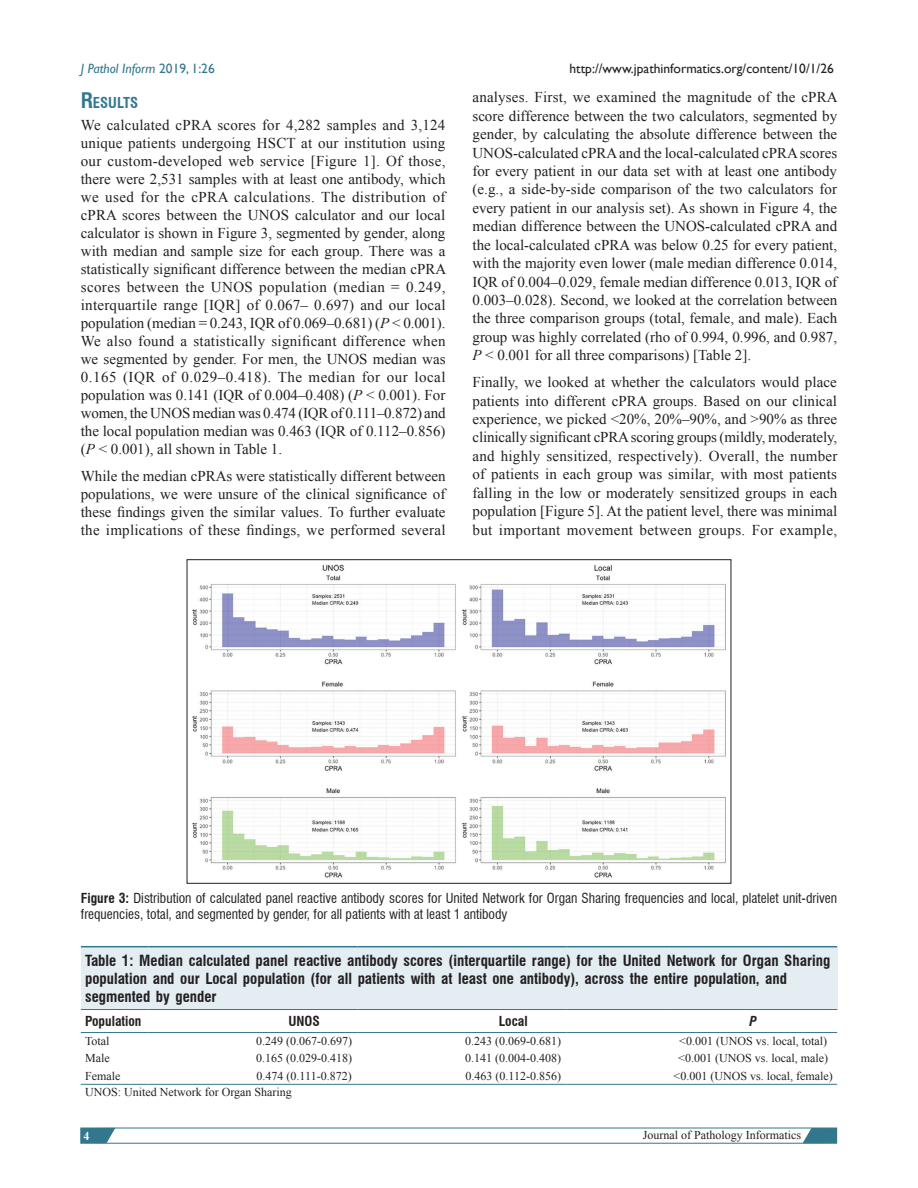
<style>
.page{position:relative;width:918px;height:1188px;background:#fff}
.page>*{position:absolute;margin:0;border:0;box-sizing:border-box;transform-origin:0 0}
.TX{font:15px/18.5px "Times New Roman";color:#231f20;text-align:justify}
.TT{font:700 condensed 15px/18px "Swiss 721 BT";color:#231f20}
.t1{font:700 condensed 14.7px "Swiss 721 BT";color:#33778f}
.FGC{font:condensed 13.5px/16.2px "Swiss 721 BT";color:#231f20}
.t2{font:13.5px "Gill Sans";color:#231f20}
.t3{font:italic 13.5px "Gill Sans";color:#33778f}
.TCH{font:700 condensed 13.5px "Swiss 721 BT";color:#231f20}
.TCH-2{font:italic 700 condensed 13.5px "Swiss 721 BT";color:#231f20}
.TB{font:12px "Times New Roman";color:#231f20}
.TBL{font:12px "Times New Roman";color:#231f20}
.TFN{font:12px "Times New Roman";color:#231f20}
.t4{font:700 12px "Times New Roman";color:#fff}
.s1{font-style:normal}
.s2{font-size:21px}
.s3{font-style:italic}
.s4{font-weight:700}
</style>
<div class="page">
<svg style="left:80px;top:1128px;width:758px;height:16px"></svg>
<img style="left:192px;top:564px;width:534px;height:314px">
<div style="left:81px;top:947px;width:756px;height:63px;background:#e4edf2"></div>
<hr style="left:81px;top:1084px;width:67px;height:1px;background:#33778f">
<hr style="left:148px;top:1084px;width:103px;height:1px;background:#33778f">
<hr style="left:251px;top:1084px;width:106px;height:1px;background:#33778f">
<hr style="left:357px;top:1084px;width:103px;height:1px;background:#33778f">
<hr style="left:460px;top:1084px;width:107px;height:1px;background:#33778f">
<hr style="left:567px;top:1084px;width:102px;height:1px;background:#33778f">
<hr style="left:669px;top:1084px;width:168px;height:1px;background:#33778f">
<hr style="left:81px;top:1032px;width:67px;height:1px;background:#33778f">
<hr style="left:148px;top:1032px;width:103px;height:1px;background:#33778f">
<hr style="left:251px;top:1032px;width:106px;height:1px;background:#33778f">
<hr style="left:357px;top:1032px;width:103px;height:1px;background:#33778f">
<hr style="left:460px;top:1032px;width:107px;height:1px;background:#33778f">
<hr style="left:567px;top:1032px;width:102px;height:1px;background:#33778f">
<hr style="left:669px;top:1032px;width:168px;height:1px;background:#33778f">
<hr style="left:81px;top:946px;width:67px;height:1px;background:#33778f">
<hr style="left:148px;top:946px;width:103px;height:1px;background:#33778f">
<hr style="left:251px;top:946px;width:106px;height:1px;background:#33778f">
<hr style="left:357px;top:946px;width:103px;height:1px;background:#33778f">
<hr style="left:460px;top:946px;width:107px;height:1px;background:#33778f">
<hr style="left:567px;top:946px;width:102px;height:1px;background:#33778f">
<hr style="left:669px;top:946px;width:168px;height:1px;background:#33778f">
<hr style="left:81px;top:1009px;width:67px;height:1px;background:#33778f">
<hr style="left:148px;top:1009px;width:103px;height:1px;background:#33778f">
<hr style="left:251px;top:1009px;width:106px;height:1px;background:#33778f">
<hr style="left:357px;top:1009px;width:103px;height:1px;background:#33778f">
<hr style="left:460px;top:1009px;width:107px;height:1px;background:#33778f">
<hr style="left:567px;top:1009px;width:102px;height:1px;background:#33778f">
<hr style="left:669px;top:1009px;width:168px;height:1px;background:#33778f">
<p class="t3" style="left:81px;top:61px;width:135px">J Pathol Inform <span class="s1">2019, 1:26</span></p>
<p class="t2" style="left:570px;top:61px;width:266px">http://www.jpathinformatics.org/content/10/1/26</p>
<h1 class="t1" style="left:81px;top:94px;width:59px"><span class="s2">R</span>ESULTS</h1>
<p class="TX" style="left:81px;top:116px;width:367px;line-height:18px">We calculated cPRA scores for 4,282 samples and 3,124 unique patients undergoing HSCT at our institution using our custom‑developed web service [Figure 1]. Of those, there were 2,531 samples with at least one antibody, which we used for the cPRA calculations. The distribution of cPRA scores between the UNOS calculator and our local calculator is shown in Figure 3, segmented by gender, along with median and sample size for each group. There was a statistically significant difference between the median cPRA scores between the UNOS population (median = 0.249, interquartile range [IQR] of 0.067– 0.697) and our local population (median = 0.243, IQR of 0.069–0.681) (<span class="s3">P</span> &lt; 0.001).<br>We also found a statistically significant difference when we segmented by gender. For men, the UNOS median was 0.165 (IQR of 0.029–0.418). The median for our local population was 0.141 (IQR of 0.004–0.408) (<span class="s3">P</span> &lt; 0.001). For women, the UNOS median was 0.474 (IQR of 0.111–0.872) and the local population median was 0.463 (IQR of 0.112–0.856) (<span class="s3">P</span> &lt; 0.001), all shown in Table 1.</p>
<p class="TX" style="left:81px;top:466px;width:366px;line-height:18px">While the median cPRAs were statistically different between populations, we were unsure of the clinical significance of these findings given the similar values. To further evaluate the implications of these findings, we performed several</p>
<p class="TX" style="left:472px;top:88px;width:367px">analyses. First, we examined the magnitude of the cPRA score difference between the two calculators, segmented by gender, by calculating the absolute difference between the UNOS‑calculated cPRA and the local‑calculated cPRA scores for every patient in our data set with at least one antibody (e.g., a side‑by‑side comparison of the two calculators for every patient in our analysis set). As shown in Figure 4, the median difference between the UNOS‑calculated cPRA and the local‑calculated cPRA was below 0.25 for every patient, with the majority even lower (male median difference 0.014, IQR of 0.004–0.029, female median difference 0.013, IQR of 0.003–0.028). Second, we looked at the correlation between the three comparison groups (total, female, and male). Each group was highly correlated (rho of 0.994, 0.996, and 0.987, <span class="s3">P</span> &lt; 0.001 for all three comparisons) [Table 2].</p>
<p class="TX" style="left:472px;top:372px;width:366px">Finally, we looked at whether the calculators would place patients into different cPRA groups. Based on our clinical experience, we picked &lt;20%, 20%–90%, and &gt;90% as three clinically significant cPRA scoring groups (mildly, moderately, and highly sensitized, respectively). Overall, the number of patients in each group was similar, with most patients falling in the low or moderately sensitized groups in each population [Figure 5]. At the patient level, there was minimal but important movement between groups. For example,</p>
<p class="FGC" style="left:81px;top:890px;width:758px"><span class="s4">Figure 3:</span> Distribution of calculated panel reactive antibody scores for United Network for Organ Sharing frequencies and local, platelet unit‑driven frequencies, total, and segmented by gender, for all patients with at least 1 antibody</p>
<p class="TT" style="left:85px;top:951px;width:747px">Table 1: Median calculated panel reactive antibody scores (interquartile range) for the United Network for Organ Sharing population and our Local population (for all patients with at least one antibody), across the entire population, and segmented by gender</p>
<p class="TCH" style="left:85px;top:1013px;width:58px">Population</p>
<p class="TCH" style="left:288px;top:1013px;width:33px">UNOS</p>
<p class="TCH" style="left:499px;top:1013px;width:30px">Local</p>
<p class="TCH-2" style="left:749px;top:1013px;width:9px">P</p>
<p class="TB" style="left:85px;top:1033px;width:26px">Total</p>
<p class="TB" style="left:256px;top:1033px;width:97px">0.249 (0.067-0.697)</p>
<p class="TB" style="left:465px;top:1033px;width:97px">0.243 (0.069-0.681)</p>
<p class="TB" style="left:679px;top:1033px;width:149px">&lt;0.001 (UNOS vs. local, total)</p>
<p class="TB" style="left:85px;top:1050px;width:26px">Male</p>
<p class="TB" style="left:256px;top:1050px;width:97px">0.165 (0.029-0.418)</p>
<p class="TB" style="left:465px;top:1050px;width:97px">0.141 (0.004-0.408)</p>
<p class="TB" style="left:678px;top:1050px;width:151px">&lt;0.001 (UNOS vs. local, male)</p>
<p class="TBL" style="left:85px;top:1067px;width:37px">Female</p>
<p class="TBL" style="left:257px;top:1067px;width:97px">0.474 (0.111-0.872)</p>
<p class="TBL" style="left:466px;top:1067px;width:97px">0.463 (0.112-0.856)</p>
<p class="TBL" style="left:674px;top:1067px;width:161px">&lt;0.001 (UNOS vs. local, female)</p>
<p class="TFN" style="left:85px;top:1084px;width:208px">UNOS: United Network for Organ Sharing</p>
<p class="t4" style="left:84px;top:1127px;width:7px">4</p>
<p class="TFN" style="left:643px;top:1127px;width:160px">Journal of Pathology Informatics</p>
</div>
